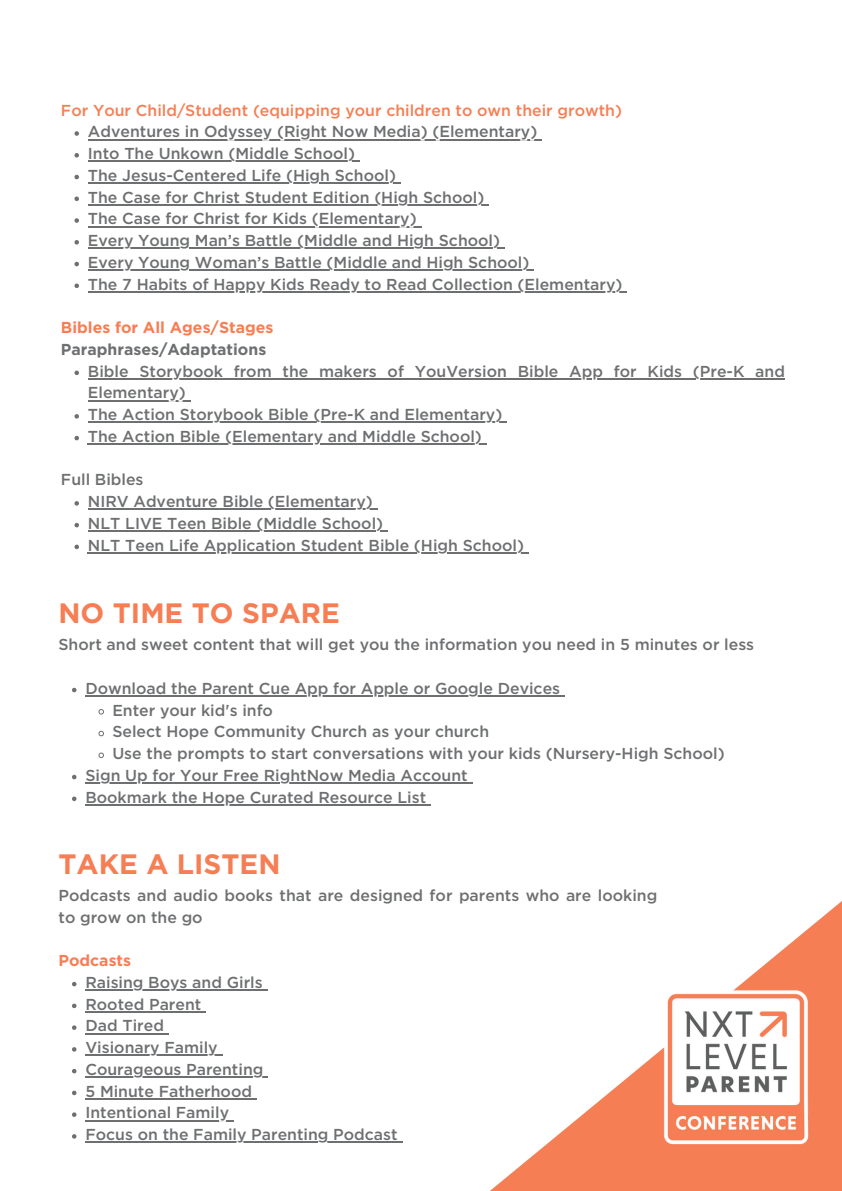
<style>
.page{position:relative;width:842px;height:1191px;background:#fff}
.page>*{position:absolute;margin:0;border:0;box-sizing:border-box;transform-origin:0 0}
.t1{font:700 28px "Gotham";color:#f67e54}
.t2{font:500 15.8px/21.7px "Gotham";color:#6e6f71}
.t3{font:500 15.8px "Gotham";color:#f67e54}
.t4{font:700 15.8px "Gotham";color:#f67e54}
.t5{font:700 15.8px "Gotham";color:#6e6f71}
</style>
<div class="page">
<svg style="left:491px;top:901px;width:351px;height:289px"></svg>
<svg style="left:74px;top:131px;width:5px;height:5px"></svg>
<hr style="left:88px;top:139px;width:340px;height:1px;background:#6e6f71">
<hr style="left:428px;top:139px;width:109px;height:1px;background:#6e6f71">
<svg style="left:74px;top:153px;width:5px;height:4px"></svg>
<hr style="left:88px;top:160px;width:136px;height:2px;background:#6e6f71">
<hr style="left:224px;top:160px;width:131px;height:2px;background:#6e6f71">
<svg style="left:74px;top:175px;width:5px;height:4px"></svg>
<hr style="left:88px;top:182px;width:193px;height:2px;background:#6e6f71">
<hr style="left:281px;top:182px;width:115px;height:2px;background:#6e6f71">
<svg style="left:74px;top:196px;width:5px;height:5px"></svg>
<hr style="left:88px;top:204px;width:282px;height:1px;background:#6e6f71">
<hr style="left:370px;top:204px;width:114px;height:1px;background:#6e6f71">
<svg style="left:74px;top:218px;width:5px;height:5px"></svg>
<hr style="left:88px;top:226px;width:219px;height:1px;background:#6e6f71">
<hr style="left:307px;top:226px;width:110px;height:1px;background:#6e6f71">
<svg style="left:74px;top:240px;width:5px;height:4px"></svg>
<hr style="left:88px;top:247px;width:205px;height:2px;background:#6e6f71">
<hr style="left:293px;top:247px;width:207px;height:2px;background:#6e6f71">
<svg style="left:74px;top:262px;width:5px;height:4px"></svg>
<hr style="left:88px;top:269px;width:234px;height:2px;background:#6e6f71">
<hr style="left:322px;top:269px;width:207px;height:2px;background:#6e6f71">
<svg style="left:74px;top:283px;width:5px;height:5px"></svg>
<hr style="left:88px;top:291px;width:425px;height:1px;background:#6e6f71">
<hr style="left:513px;top:291px;width:109px;height:1px;background:#6e6f71">
<svg style="left:74px;top:370px;width:5px;height:5px"></svg>
<hr style="left:99px;top:378px;width:686px;height:1px;background:#6e6f71">
<hr style="left:88px;top:400px;width:98px;height:1px;background:#6e6f71">
<svg style="left:74px;top:414px;width:5px;height:4px"></svg>
<hr style="left:88px;top:421px;width:414px;height:2px;background:#6e6f71">
<svg style="left:74px;top:436px;width:5px;height:4px"></svg>
<hr style="left:88px;top:443px;width:394px;height:2px;background:#6e6f71">
<svg style="left:74px;top:501px;width:5px;height:4px"></svg>
<svg style="left:88px;top:508px;width:17px;height:2px"></svg>
<hr style="left:105px;top:508px;width:268px;height:2px;background:#6e6f71">
<svg style="left:74px;top:523px;width:5px;height:4px"></svg>
<hr style="left:88px;top:530px;width:295px;height:2px;background:#6e6f71">
<svg style="left:74px;top:544px;width:5px;height:5px"></svg>
<hr style="left:88px;top:552px;width:436px;height:1px;background:#6e6f71">
<svg style="left:72px;top:687px;width:4px;height:5px"></svg>
<hr style="left:85px;top:695px;width:475px;height:1px;background:#6e6f71">
<svg style="left:98px;top:709px;width:6px;height:6px"></svg>
<svg style="left:98px;top:730px;width:6px;height:6px"></svg>
<svg style="left:98px;top:752px;width:6px;height:6px"></svg>
<svg style="left:72px;top:774px;width:4px;height:5px"></svg>
<hr style="left:85px;top:782px;width:383px;height:1px;background:#6e6f71">
<svg style="left:72px;top:796px;width:4px;height:5px"></svg>
<hr style="left:85px;top:804px;width:341px;height:1px;background:#6e6f71">
<svg style="left:72px;top:981px;width:4px;height:5px"></svg>
<hr style="left:85px;top:989px;width:178px;height:1px;background:#6e6f71">
<svg style="left:72px;top:1003px;width:4px;height:5px"></svg>
<hr style="left:85px;top:1010px;width:116px;height:2px;background:#6e6f71">
<svg style="left:72px;top:1025px;width:4px;height:4px"></svg>
<hr style="left:85px;top:1032px;width:79px;height:2px;background:#6e6f71">
<svg style="left:72px;top:1047px;width:4px;height:4px"></svg>
<svg style="left:85px;top:1054px;width:29px;height:1px"></svg>
<hr style="left:114px;top:1054px;width:104px;height:1px;background:#6e6f71">
<svg style="left:72px;top:1069px;width:4px;height:4px"></svg>
<hr style="left:85px;top:1076px;width:178px;height:1px;background:#6e6f71">
<svg style="left:72px;top:1090px;width:4px;height:4px"></svg>
<hr style="left:85px;top:1097px;width:167px;height:2px;background:#6e6f71">
<svg style="left:72px;top:1112px;width:4px;height:4px"></svg>
<hr style="left:90px;top:1119px;width:139px;height:2px;background:#6e6f71">
<svg style="left:72px;top:1134px;width:4px;height:4px"></svg>
<hr style="left:85px;top:1141px;width:313px;height:1px;background:#6e6f71">
<img style="left:657px;top:982px;width:157px;height:169px">
<p class="t3" style="left:61px;top:103px;width:562px">For Your Child/Student (equipping your children to own their growth)</p>
<p class="t2" style="left:88px;top:122px;width:451px">Adventures in Odyssey (Right Now Media) (Elementary)</p>
<p class="t2" style="left:88px;top:143px;width:269px">Into The Unkown (Middle School)</p>
<p class="t2" style="left:88px;top:165px;width:310px">The Jesus-Centered Life (High School)</p>
<p class="t2" style="left:88px;top:187px;width:398px">The Case for Christ Student Edition (High School)</p>
<p class="t2" style="left:88px;top:209px;width:330px">The Case for Christ for Kids (Elementary)</p>
<p class="t2" style="left:88px;top:230px;width:414px">Every Young Man’s Battle (Middle and High School)</p>
<p class="t2" style="left:88px;top:252px;width:443px">Every Young Woman’s Battle (Middle and High School)</p>
<p class="t2" style="left:88px;top:274px;width:536px">The 7 Habits of Happy Kids Ready to Read Collection (Elementary)</p>
<p class="t4" style="left:61px;top:320px;width:214px">Bibles for All Ages/Stages</p>
<p class="t5" style="left:61px;top:342px;width:207px">Paraphrases/Adaptations</p>
<p class="t2" style="left:88px;top:361px;width:699px">Bible Storybook from the makers of YouVersion Bible App for Kids (Pre-K and<br>Elementary)</p>
<p class="t2" style="left:88px;top:404px;width:416px">The Action Storybook Bible (Pre-K and Elementary)</p>
<p class="t2" style="left:88px;top:426px;width:396px">The Action Bible (Elementary and Middle School)</p>
<p class="t2" style="left:61px;top:469px;width:84px">Full Bibles</p>
<p class="t2" style="left:88px;top:491px;width:286px">NIRV Adventure Bible (Elementary)</p>
<p class="t2" style="left:88px;top:513px;width:297px">NLT LIVE Teen Bible (Middle School)</p>
<p class="t2" style="left:88px;top:535px;width:438px">NLT Teen Life Application Student Bible (High School)</p>
<p class="t1" style="left:58px;top:600px;width:283px">NO TIME TO SPARE</p>
<p class="t2" style="left:58px;top:634px;width:697px">Short and sweet content that will get you the information you need in 5 minutes or less</p>
<p class="t2" style="left:85px;top:678px;width:476px">Download the Parent Cue App for Apple or Google Devices</p>
<p class="t2" style="left:112px;top:700px;width:162px">Enter your kid's info</p>
<p class="t2" style="left:112px;top:721px;width:378px">Select Hope Community Church as your church</p>
<p class="t2" style="left:112px;top:743px;width:614px">Use the prompts to start conversations with your kids (Nursery-High School)</p>
<p class="t2" style="left:85px;top:765px;width:384px">Sign Up for Your Free RightNow Media Account</p>
<p class="t2" style="left:85px;top:786px;width:342px">Bookmark the Hope Curated Resource List</p>
<p class="t1" style="left:58px;top:851px;width:223px">TAKE A LISTEN</p>
<p class="t2" style="left:58px;top:885px;width:600px">Podcasts and audio books that are designed for parents who are looking to grow on the go</p>
<p class="t4" style="left:58px;top:953px;width:74px">Podcasts</p>
<p class="t2" style="left:85px;top:972px;width:179px">Raising Boys and Girls</p>
<p class="t2" style="left:85px;top:993px;width:117px">Rooted Parent</p>
<p class="t2" style="left:85px;top:1015px;width:80px">Dad Tired</p>
<p class="t2" style="left:85px;top:1037px;width:134px">Visionary Family</p>
<p class="t2" style="left:85px;top:1059px;width:180px">Courageous Parenting</p>
<p class="t2" style="left:85px;top:1080px;width:168px">5 Minute Fatherhood</p>
<p class="t2" style="left:85px;top:1102px;width:145px">Intentional Family</p>
<p class="t2" style="left:85px;top:1124px;width:314px">Focus on the Family Parenting Podcast</p>
</div>
